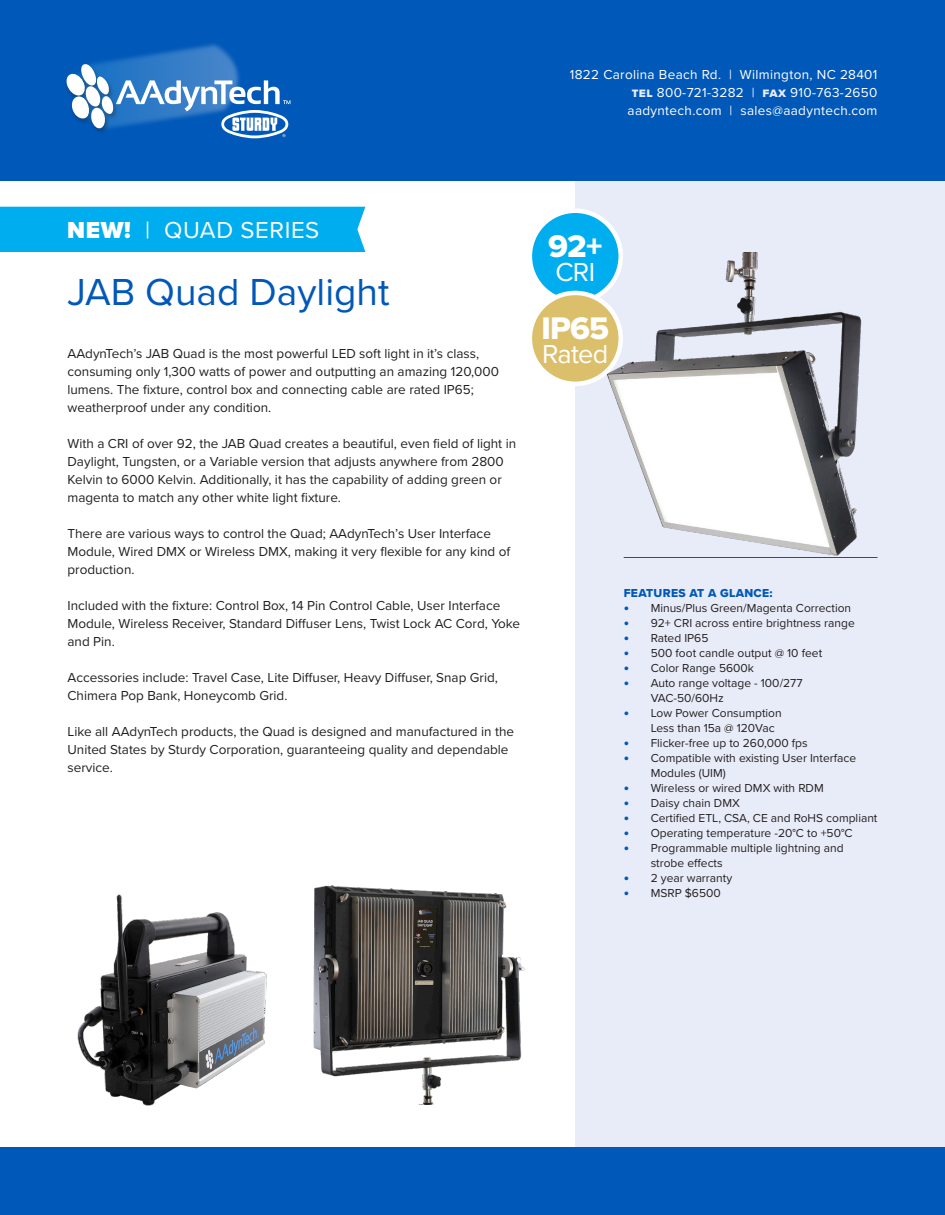
<style>
.page{position:relative;width:945px;height:1215px;background:#fff}
.page>*{position:absolute;margin:0;border:0;box-sizing:border-box;transform-origin:0 0}
.t1{font:39px "Proxima Nova";color:#0058b8}
.t2{font:32.4px "Proxima Nova Extrabld";letter-spacing:-.025em;color:#fff}
.t3{font:27px "Proxima Nova";letter-spacing:-.025em;color:#fff}
.Subhead{font:24px "Proxima Nova";letter-spacing:.025em;color:#fff}
.Body{font:13.5px/18px "Proxima Nova";color:#231f20}
.t4{font:13.5px/18px "Proxima Nova";letter-spacing:.025em;color:#fff;text-align:right}
.t5{font:12px/15px "Proxima Nova";color:#231f20}
.Subhead-2{font:12px "Proxima Nova Extrabld";letter-spacing:.025em;color:#0058b8}
.s1{font-family:"Proxima Nova Extrabld";color:#e8ecf8}
.s2{font-weight:900}
.s3{font-family:"Proxima Nova Extrabld";font-size:15px;color:#0058b8}
</style>
<div class="page">
<div style="left:575px;top:176px;width:370px;height:998px;background:#e8ecf8"></div>
<hr style="left:624px;top:557px;width:253px;height:1px;background:#0058b8">
<div style="left:0;top:207px;width:365px;height:45px;background:#00aeef"></div>
<div style="left:530px;top:211px;width:91px;height:91px;background:#00aeef;border-radius:50%"></div>
<div style="left:528px;top:208px;width:95px;height:96px;border:4px solid #fff;border-radius:50%"></div>
<img style="left:539px;top:252px;width:323px;height:304px">
<div style="left:530px;top:293px;width:91px;height:91px;background:#dcbf6b;border-radius:50%"></div>
<div style="left:528px;top:291px;width:95px;height:95px;border:4px solid #fff;border-radius:50%"></div>
<img style="left:77px;top:894px;width:135px;height:211px">
<img style="left:212px;top:885px;width:313px;height:220px">
<div style="left:0;top:1148px;width:945px;height:67px;background:#0058b8"></div>
<div style="left:0;top:0;width:945px;height:180px;background:#0058b8"></div>
<img style="left:110px;top:43px;width:150px;height:96px">
<img style="left:99px;top:61px;width:22px;height:2px">
<svg style="left:66px;top:63px;width:224px;height:75px"></svg>
<p class="t4" style="left:570px;top:65px;width:309px">1822 Carolina Beach Rd. | Wilmington, NC 28401 <span class="s1">tel</span> 800-721-3282 | <span class="s1">fax</span> 910-763-2650 aadyntech.com | sales@aadyntech.com</p>
<p class="Subhead" style="left:67px;top:212px;width:254px"><span class="s2">NEW!</span> | QUAD SERIES</p>
<p class="t1" style="left:68px;top:263px;width:324px">JAB Quad Daylight</p>
<p class="Body" style="left:68px;top:344px;width:433px">AAdynTech’s JAB Quad is the most powerful LED soft light in it’s class, consuming only 1,300 watts of power and outputting an amazing 120,000 lumens. The fixture, control box and connecting cable are rated IP65; weatherproof under any condition.</p>
<p class="Body" style="left:68px;top:434px;width:450px">With a CRI of over 92, the JAB Quad creates a beautiful, even field of light in Daylight, Tungsten, or a Variable version that adjusts anywhere from 2800<br>Kelvin to 6000 Kelvin. Additionally, it has the capability of adding green or magenta to match any other white light fixture.</p>
<p class="Body" style="left:68px;top:524px;width:444px">There are various ways to control the Quad; AAdynTech’s User Interface<br>Module, Wired DMX or Wireless DMX, making it very flexible for any kind of production.</p>
<p class="Body" style="left:68px;top:596px;width:454px">Included with the fixture: Control Box, 14 Pin Control Cable, User Interface<br>Module, Wireless Receiver, Standard Diffuser Lens, Twist Lock AC Cord, Yoke and Pin.</p>
<p class="Body" style="left:68px;top:668px;width:432px">Accessories include: Travel Case, Lite Diffuser, Heavy Diffuser, Snap Grid,<br>Chimera Pop Bank, Honeycomb Grid.</p>
<p class="Body" style="left:68px;top:722px;width:448px">Like all AAdynTech products, the Quad is designed and manufactured in the<br>United States by Sturdy Corporation, guaranteeing quality and dependable service.</p>
<p class="t2" style="left:548px;top:222px;width:56px">92+</p>
<p class="t3" style="left:555px;top:252px;width:41px">CRI</p>
<p class="t2" style="left:541px;top:304px;width:69px">IP65</p>
<p class="t3" style="left:542px;top:334px;width:68px">Rated</p>
<p class="Subhead-2" style="left:624px;top:584px;width:150px">FEATURES AT A GLANCE:</p>
<p class="t5" style="left:624px;top:600px;width:229px"><span class="s3">•</span> Minus/Plus Green/Magenta Correction</p>
<p class="t5" style="left:624px;top:615px;width:233px"><span class="s3">•</span> 92+ CRI across entire brightness range</p>
<p class="t5" style="left:624px;top:630px;width:86px"><span class="s3">•</span> Rated IP65</p>
<p class="t5" style="left:624px;top:645px;width:200px"><span class="s3">•</span> 500 foot candle output @ 10 feet</p>
<p class="t5" style="left:624px;top:660px;width:132px"><span class="s3">•</span> Color Range 5600k</p>
<p class="t5" style="left:651px;top:675px;width:153px;text-indent:-27px"><span class="s3">•</span> Auto range voltage - 100/277<br>VAC-50/60Hz</p>
<p class="t5" style="left:651px;top:705px;width:133px;text-indent:-27px"><span class="s3">•</span> Low Power Consumption<br>Less than 15a @ 120Vac</p>
<p class="t5" style="left:624px;top:735px;width:186px"><span class="s3">•</span> Flicker-free up to 260,000 fps</p>
<p class="t5" style="left:651px;top:750px;width:207px;text-indent:-27px"><span class="s3">•</span> Compatible with existing User Interface<br>Modules (UIM)</p>
<p class="t5" style="left:624px;top:780px;width:202px"><span class="s3">•</span> Wireless or wired DMX with RDM</p>
<p class="t5" style="left:624px;top:795px;width:118px"><span class="s3">•</span> Daisy chain DMX</p>
<p class="t5" style="left:624px;top:810px;width:255px"><span class="s3">•</span> Certified ETL, CSA, CE and RoHS compliant</p>
<p class="t5" style="left:624px;top:825px;width:230px"><span class="s3">•</span> Operating temperature -20°C to +50°C</p>
<p class="t5" style="left:651px;top:840px;width:195px;text-indent:-27px"><span class="s3">•</span> Programmable multiple lightning and strobe effects</p>
<p class="t5" style="left:624px;top:870px;width:110px"><span class="s3">•</span> 2 year warranty</p>
<p class="t5" style="left:624px;top:885px;width:99px"><span class="s3">•</span> MSRP $6500</p>
</div>
